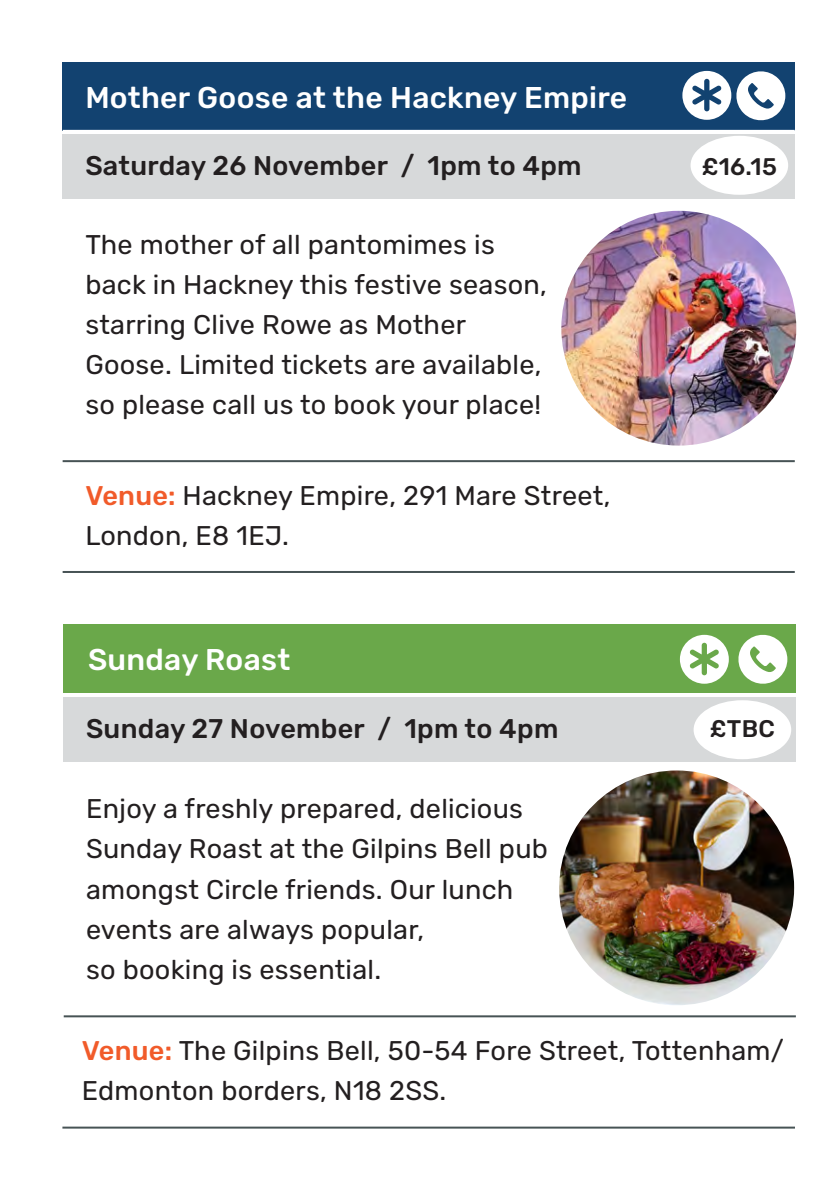
<style>
.page{position:relative;width:840px;height:1191px;background:#fff}
.page>*{position:absolute;margin:0;border:0;box-sizing:border-box;transform-origin:0 0}
.t1{font:500 30px "Rubik";letter-spacing:.01em;color:#fff}
.t2{font:27px/40px "Rubik";letter-spacing:.01em;color:#231f20}
.t3{font:500 27px "Rubik";letter-spacing:.01em;color:#231f20}
.t4{font:500 24px "Rubik";letter-spacing:.01em;color:#231f20}
.s1{font-weight:500;color:#f15b2a}
</style>
<div class="page">
<hr style="left:63px;top:571px;width:731px;height:2px;background:#475355">
<hr style="left:62px;top:1126px;width:732px;height:2px;background:#475355">
<div style="left:63px;top:697px;width:732px;height:65px;background:#d7d9da"></div>
<hr style="left:64px;top:1015px;width:731px;height:2px;background:#475355">
<div style="left:63px;top:624px;width:732px;height:68px;background:#6aa84a"></div>
<div style="left:693px;top:700px;width:97px;height:59px;background:#fff;border-radius:50%"></div>
<img style="left:559px;top:770px;width:234px;height:235px;border-radius:117px">
<svg style="left:738px;top:634px;width:48px;height:50px"></svg>
<svg style="left:679px;top:635px;width:49px;height:48px"></svg>
<div style="left:63px;top:134px;width:731px;height:64px;background:#d7d9da"></div>
<div style="left:63px;top:62px;width:731px;height:68px;background:#124270"></div>
<hr style="left:63px;top:460px;width:731px;height:2px;background:#475355">
<img style="left:561px;top:211px;width:234px;height:234px;border-radius:117px">
<div style="left:690px;top:136px;width:97px;height:59px;background:#fff;border-radius:50%"></div>
<svg style="left:682px;top:70px;width:102px;height:51px"></svg>
<p class="t1" style="left:85px;top:80px;width:543px">Mother Goose at the Hackney Empire</p>
<p class="t3" style="left:85px;top:150px;width:497px">Saturday 26 November / 1pm to 4pm</p>
<p class="t2" style="left:85px;top:225px;width:463px">The mother of all pantomimes is back in Hackney this festive season, starring Clive Rowe as Mother Goose. Limited tickets are available, so please call us to book your place!</p>
<p class="t2" style="left:85px;top:476px;width:526px"><span class="s1">Venue:</span> Hackney Empire, 291 Mare Street,</p>
<p class="t2" style="left:85px;top:516px;width:205px">London, E8 1EJ.</p>
<p class="t1" style="left:88px;top:642px;width:203px">Sunday Roast</p>
<p class="t3" style="left:86px;top:713px;width:473px">Sunday 27 November / 1pm to 4pm</p>
<p class="t2" style="left:86px;top:790px;width:463px">Enjoy a freshly prepared, delicious Sunday Roast at the Gilpins Bell pub amongst Circle friends. Our lunch events are always popular,</p>
<p class="t2" style="left:86px;top:949px;width:296px">so booking is essential.</p>
<p class="t4" style="left:701px;top:152px;width:76px">£16.15</p>
<p class="t4" style="left:709px;top:715px;width:66px">£TBC</p>
<p class="t2" style="left:82px;top:1031px;width:703px"><span class="s1">Venue:</span> The Gilpins Bell, 50-54 Fore Street, Tottenham/<br>Edmonton borders, N18 2SS.</p>
</div>
